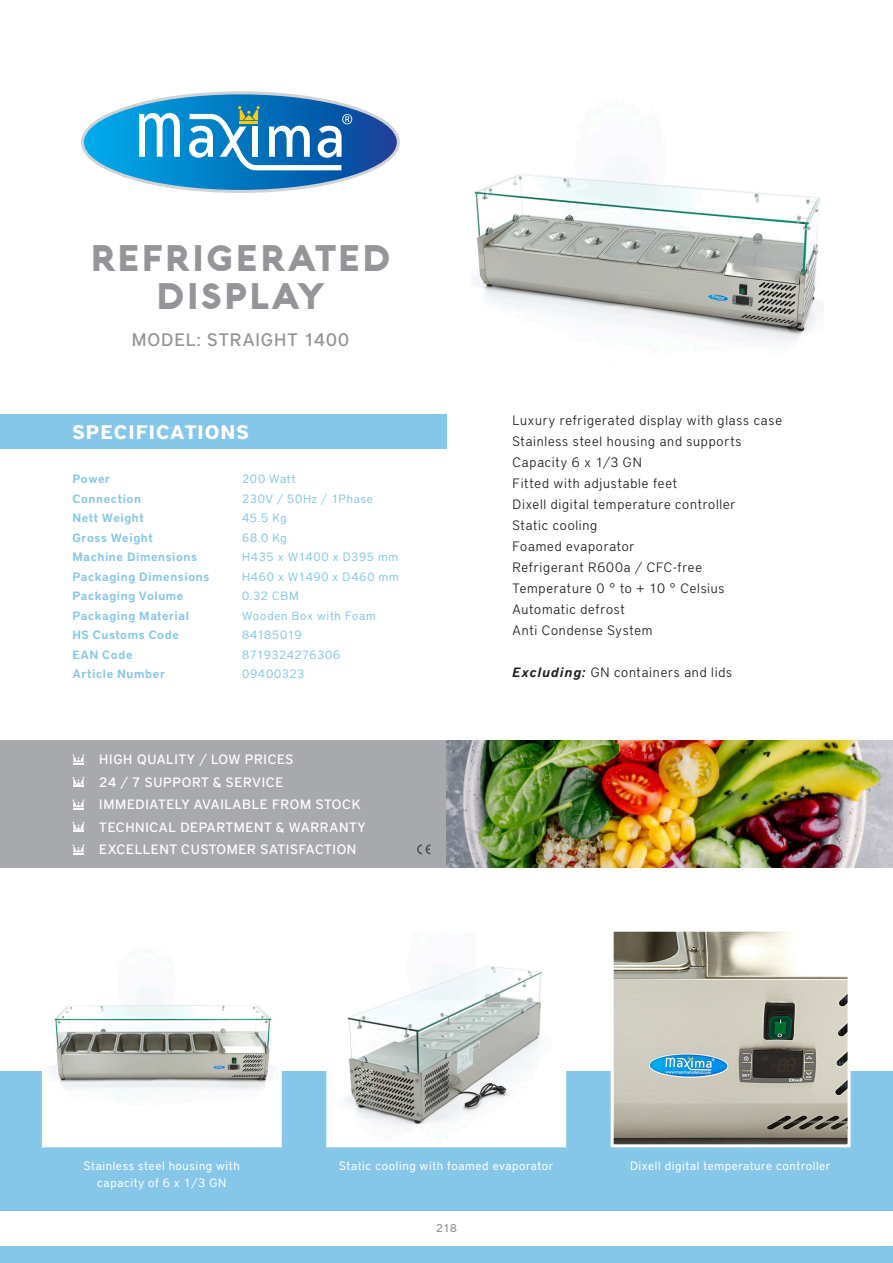
<style>
.page{position:relative;width:893px;height:1263px;background:#fff}
.page>*{position:absolute;margin:0;border:0;box-sizing:border-box;transform-origin:0 0}
.t1{font:900 36px/37.5px "Aquawax";letter-spacing:.04em;color:#939598;text-align:center}
.t2{font:700 19.5px "District Pro";letter-spacing:.05em;color:#fff}
.t3{font:500 18px "District Pro";letter-spacing:.05em;color:#939598}
.t4{font:300 13.5px "District Pro";letter-spacing:.055em;color:#231f20}
.t5{font:500 13.5px "District Pro";letter-spacing:.05em;color:#fff}
.t6{font:600 12px "District Pro";letter-spacing:.05em;color:#86c7e9}
.t7{font:12px "District Pro";letter-spacing:.05em;color:#fff}
.t8{font:12px "District Pro";letter-spacing:.06em;color:#86c7e9}
.t9{font:12px "District Pro";letter-spacing:.04em;color:#86c7e9}
.t10{font:12px "District Pro";letter-spacing:.015em;color:#86c7e9}
.t11{font:500 11.25px "District Pro";color:#939598}
.s1{font-weight:600;font-style:italic}
</style>
<div class="page">
<div style="left:0;top:740px;width:446px;height:128px;background:#a8a9ad"></div>
<div style="left:0;top:1071px;width:893px;height:192px;background:#86c7e9"></div>
<div style="left:0;top:415px;width:446px;height:34px;background:#86c7e9"></div>
<svg style="left:82px;top:93px;width:316px;height:99px"></svg>
<div style="left:0;top:1211px;width:893px;height:34px;background:#fff"></div>
<svg style="left:73px;top:754px;width:11px;height:10px"></svg>
<svg style="left:73px;top:777px;width:11px;height:10px"></svg>
<svg style="left:73px;top:799px;width:11px;height:10px"></svg>
<svg style="left:73px;top:844px;width:11px;height:10px"></svg>
<svg style="left:73px;top:822px;width:11px;height:10px"></svg>
<svg style="left:417px;top:844px;width:14px;height:10px"></svg>
<img style="left:470px;top:158px;width:353px;height:189px">
<svg style="left:41px;top:984px;width:241px;height:164px"></svg>
<svg style="left:326px;top:959px;width:241px;height:189px"></svg>
<svg style="left:610px;top:931px;width:241px;height:217px;background:#b3b3a9"></svg>
<img style="left:446px;top:740px;width:447px;height:128px">
<p class="t1" style="left:90px;top:239px;width:302px">REFRIGERATED<br>DISPLAY</p>
<p class="t3" style="left:132px;top:328px;width:219px">MODEL: STRAIGHT 1400</p>
<p class="t2" style="left:73px;top:418px;width:178px">SPECIFICATIONS</p>
<p class="t6" style="left:73px;top:471px;width:39px">Power</p>
<p class="t6" style="left:73px;top:490px;width:70px">Connection</p>
<p class="t6" style="left:73px;top:510px;width:73px">Nett Weight</p>
<p class="t6" style="left:73px;top:529px;width:82px">Gross Weight</p>
<p class="t6" style="left:73px;top:549px;width:126px">Machine Dimensions</p>
<p class="t6" style="left:73px;top:568px;width:138px">Packaging Dimensions</p>
<p class="t6" style="left:73px;top:588px;width:112px">Packaging Volume</p>
<p class="t6" style="left:73px;top:607px;width:118px">Packaging Material</p>
<p class="t6" style="left:73px;top:627px;width:108px">HS Customs Code</p>
<p class="t6" style="left:73px;top:646px;width:62px">EAN Code</p>
<p class="t6" style="left:73px;top:666px;width:94px">Article Number</p>
<p class="t8" style="left:242px;top:471px;width:55px">200 Watt</p>
<p class="t8" style="left:242px;top:490px;width:132px">230V / 50Hz / 1Phase</p>
<p class="t8" style="left:242px;top:510px;width:46px">45.5 Kg</p>
<p class="t8" style="left:242px;top:529px;width:46px">68.0 Kg</p>
<p class="t8" style="left:242px;top:549px;width:158px">H435 x W1400 x D395 mm</p>
<p class="t8" style="left:242px;top:568px;width:158px">H460 x W1490 x D460 mm</p>
<p class="t8" style="left:242px;top:588px;width:58px">0.32 CBM</p>
<p class="t8" style="left:242px;top:607px;width:135px">Wooden Box with Foam</p>
<p class="t10" style="left:242px;top:627px;width:61px">84185019</p>
<p class="t9" style="left:242px;top:646px;width:100px">8719324276306</p>
<p class="t8" style="left:242px;top:666px;width:64px">09400323</p>
<p class="t5" style="left:99px;top:750px;width:196px">HIGH QUALITY / LOW PRICES</p>
<p class="t5" style="left:99px;top:773px;width:186px">24 / 7 SUPPORT &amp; SERVICE</p>
<p class="t5" style="left:99px;top:795px;width:263px">IMMEDIATELY AVAILABLE FROM STOCK</p>
<p class="t5" style="left:99px;top:818px;width:268px">TECHNICAL DEPARTMENT &amp; WARRANTY</p>
<p class="t5" style="left:99px;top:840px;width:259px">EXCELLENT CUSTOMER SATISFACTION</p>
<p class="t4" style="left:513px;top:411px;width:271px">Luxury refrigerated display with glass case</p>
<p class="t4" style="left:513px;top:432px;width:230px">Stainless steel housing and supports</p>
<p class="t4" style="left:513px;top:453px;width:131px">Capacity 6 x 1/3 GN</p>
<p class="t4" style="left:513px;top:474px;width:166px">Fitted with adjustable feet</p>
<p class="t4" style="left:513px;top:495px;width:224px">Dixell digital temperature controller</p>
<p class="t4" style="left:513px;top:516px;width:86px">Static cooling</p>
<p class="t4" style="left:513px;top:537px;width:123px">Foamed evaporator</p>
<p class="t4" style="left:513px;top:558px;width:191px">Refrigerant R600a / CFC-free</p>
<p class="t4" style="left:513px;top:579px;width:213px">Temperature 0 ° to + 10 ° Celsius</p>
<p class="t4" style="left:513px;top:600px;width:114px">Automatic defrost</p>
<p class="t4" style="left:513px;top:621px;width:141px">Anti Condense System</p>
<p class="t4" style="left:513px;top:663px;width:221px"><span class="s1">Excluding:</span> GN containers and lids</p>
<p class="t7" style="left:84px;top:1157px;width:157px">Stainless steel housing with</p>
<p class="t7" style="left:97px;top:1174px;width:131px">capacity of 6 x 1/3 GN</p>
<p class="t7" style="left:339px;top:1157px;width:216px">Static cooling with foamed evaporator</p>
<p class="t7" style="left:630px;top:1157px;width:202px">Dixell digital temperature controller</p>
<p class="t11" style="left:436px;top:1221px;width:22px">218</p>
</div>
